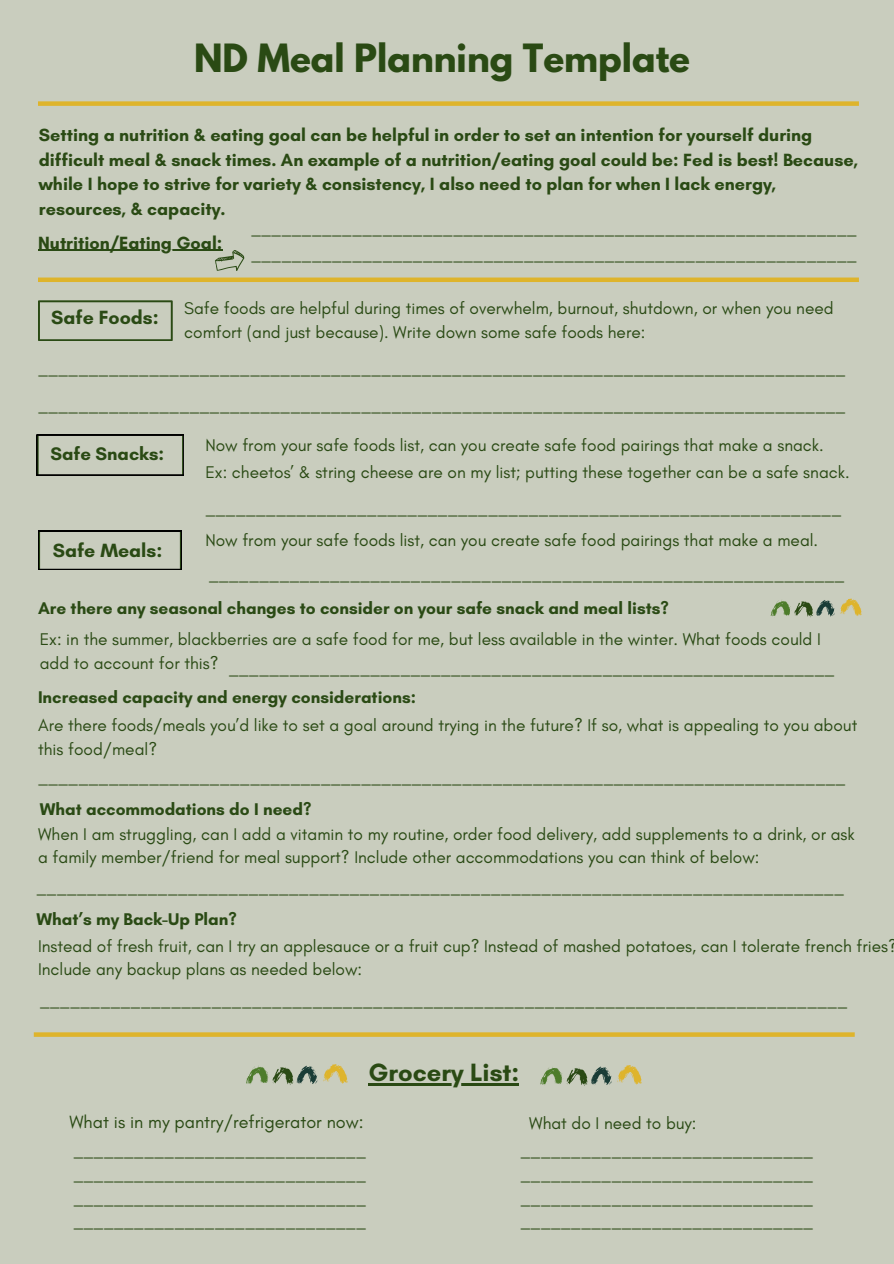
<style>
.page{position:relative;width:894px;height:1264px;background:#fff}
.page>*{position:absolute;margin:0;border:0;box-sizing:border-box;transform-origin:0 0}
.t1{font:700 34.5px "League Spartan";color:#2a4a14}
.t2{font:700 25.5px "Glacial Indifference";color:#2a4a14}
.t3{font:700 19.5px "Glacial Indifference";color:#2a4a14}
.t4{font:700 18.6px "Glacial Indifference";color:#2a4a14}
.t5{font:700 18px/24.8px "Glacial Indifference";color:#2a4a14}
.t6{font:18px "Glacial Indifference";color:#2a4a14}
.t7{font:17.25px/23.7px "Glacial Indifference";color:#2a4a14}
.t8{font:700 17.25px "Glacial Indifference";color:#2a4a14}
</style>
<div class="page">
<div style="left:0;top:0;width:893px;height:1263px;background:#c9cdbe"></div>
<div style="left:38px;top:101px;width:820px;height:5px;background:#deb42c"></div>
<svg style="left:770px;top:598px;width:92px;height:20px"></svg>
<div style="left:38px;top:277px;width:820px;height:5px;background:#deb42c"></div>
<svg style="left:38px;top:300px;width:135px;height:41px"></svg>
<svg style="left:36px;top:435px;width:148px;height:40px"></svg>
<svg style="left:38px;top:531px;width:144px;height:39px"></svg>
<hr style="left:368px;top:1082px;width:151px;height:3px;background:#2a4a14">
<svg style="left:34px;top:1032px;width:820px;height:4px;background:#dcb638"></svg>
<svg style="left:246px;top:1064px;width:102px;height:21px"></svg>
<svg style="left:540px;top:1065px;width:102px;height:21px"></svg>
<svg style="left:213px;top:249px;width:32px;height:22px"></svg>
<hr style="left:38px;top:250px;width:184px;height:1px;background:#2a4a14">
<p class="t1" style="left:194px;top:41px;width:497px">ND Meal Planning Template</p>
<p class="t5" style="left:39px;top:122px;width:820px">Setting a nutrition &amp; eating goal can be helpful in order to set an intention for yourself during difficult meal &amp; snack times. An example of a nutrition/eating goal could be: Fed is best! Because, while I hope to strive for variety &amp; consistency, I also need to plan for when I lack energy, resources, &amp; capacity.</p>
<p class="t5" style="left:38px;top:230px;width:186px">Nutrition/Eating Goal:</p>
<p class="t7" style="left:251px;top:215px;width:607px;line-height:25.8px">____________________________________________________________ ____________________________________________________________</p>
<p class="t3" style="left:51px;top:305px;width:109px">Safe Foods:</p>
<p class="t7" style="left:184px;top:296px;width:650px">Safe foods are helpful during times of overwhelm, burnout, shutdown, or when you need comfort (and just because). Write down some safe foods here:</p>
<p class="t7" style="left:38px;top:349px;width:809px;line-height:37.2px">________________________________________________________________________________ ________________________________________________________________________________</p>
<p class="t4" style="left:50px;top:442px;width:115px">Safe Snacks:</p>
<p class="t3" style="left:53px;top:538px;width:111px">Safe Meals:</p>
<p class="t7" style="left:205px;top:433px;width:619px">Now from your safe foods list, can you create safe food pairings that make a snack.</p>
<p class="t7" style="left:205px;top:460px;width:645px">Ex: cheetos’ &amp; string cheese are on my list; putting these together can be a safe snack.</p>
<p class="t7" style="left:205px;top:496px;width:637px">_______________________________________________________________</p>
<p class="t7" style="left:205px;top:528px;width:614px">Now from your safe foods list, can you create safe food pairings that make a meal.</p>
<p class="t7" style="left:209px;top:562px;width:637px">_______________________________________________________________</p>
<p class="t8" style="left:38px;top:597px;width:632px">Are there any seasonal changes to consider on your safe snack and meal lists?</p>
<p class="t7" style="left:40px;top:627px;width:782px">Ex: in the summer, blackberries are a safe food for me, but less available in the winter. What foods could I add to account for this?</p>
<p class="t7" style="left:229px;top:656px;width:607px">____________________________________________________________</p>
<p class="t8" style="left:38px;top:686px;width:379px">Increased capacity and energy considerations:</p>
<p class="t7" style="left:38px;top:713px;width:820px">Are there foods/meals you’d like to set a goal around trying in the future? If so, what is appealing to you about this food/meal?</p>
<p class="t7" style="left:38px;top:764px;width:809px">________________________________________________________________________________</p>
<p class="t8" style="left:40px;top:799px;width:273px">What accommodations do I need?</p>
<p class="t7" style="left:38px;top:821px;width:818px">When I am struggling, can I add a vitamin to my routine, order food delivery, add supplements to a drink, or ask a family member/friend for meal support? Include other accommodations you can think of below:</p>
<p class="t7" style="left:36px;top:875px;width:809px">________________________________________________________________________________</p>
<p class="t8" style="left:36px;top:908px;width:202px">What’s my Back-Up Plan?</p>
<p class="t7" style="left:38px;top:933px;width:860px">Instead of fresh fruit, can I try an applesauce or a fruit cup? Instead of mashed potatoes, can I tolerate french fries?<br>Include any backup plans as needed below:</p>
<p class="t7" style="left:40px;top:988px;width:809px">________________________________________________________________________________</p>
<p class="t2" style="left:368px;top:1056px;width:152px">Grocery List:</p>
<p class="t6" style="left:69px;top:1110px;width:295px">What is in my pantry/refrigerator now:</p>
<p class="t7" style="left:529px;top:1111px;width:169px">What do I need to buy:</p>
<p class="t7" style="left:73px;top:1138px;width:294px">_____________________________</p>
<p class="t7" style="left:73px;top:1162px;width:294px">_____________________________</p>
<p class="t7" style="left:73px;top:1185px;width:294px">_____________________________ _____________________________</p>
<p class="t7" style="left:520px;top:1138px;width:294px">_____________________________</p>
<p class="t7" style="left:520px;top:1162px;width:294px">_____________________________</p>
<p class="t7" style="left:520px;top:1185px;width:294px">_____________________________ _____________________________</p>
</div>
